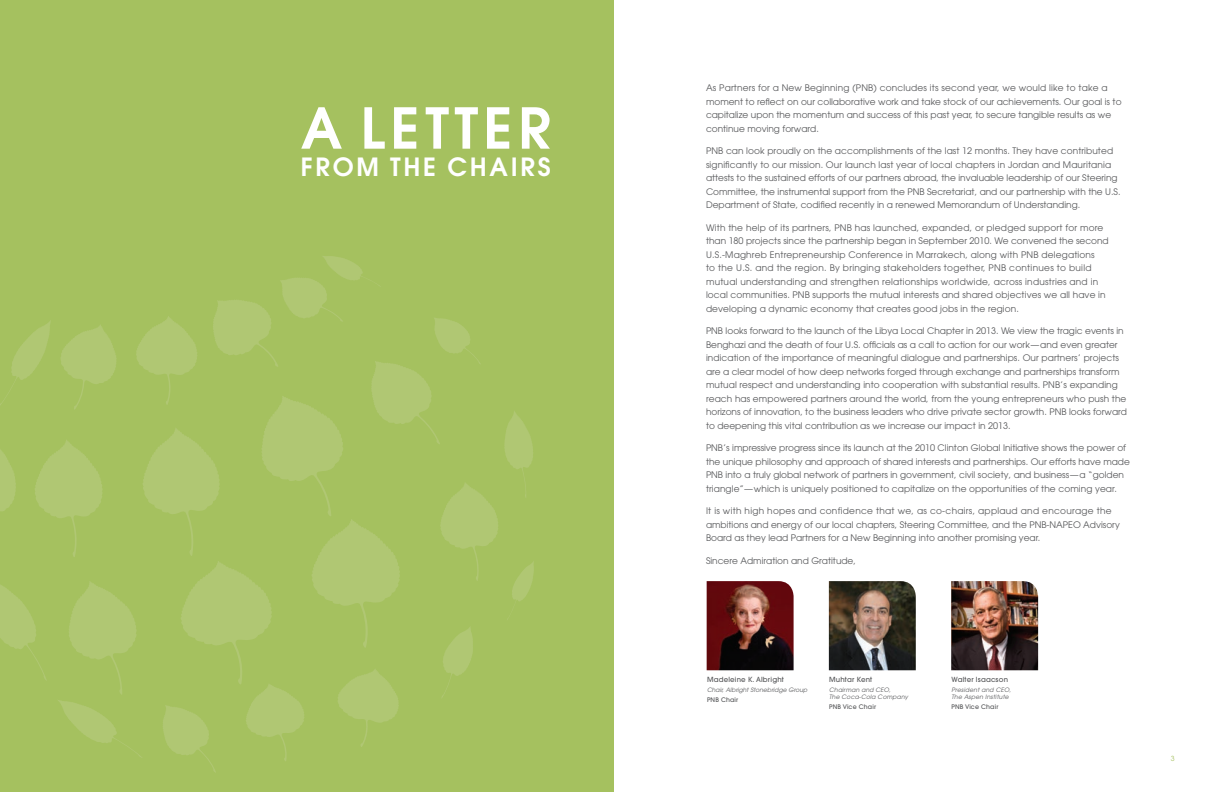
<style>
.page{position:relative;width:1224px;height:792px;background:#fff}
.page>*{position:absolute;margin:0;border:0;box-sizing:border-box;transform-origin:0 0}
.t1{font:600 56px "Avant Garde";letter-spacing:.1em;color:#fff}
.t2{font:600 25px "Avant Garde";letter-spacing:.11em;color:#fff}
.t3{font:9px/13.5px "Avant Garde";color:#57585a}
.t4{font:9px/13.5px "Avant Garde";letter-spacing:.02em;color:#57585a}
.t5{font:500 7px "Avant Garde";letter-spacing:.025em;color:#57585a}
.t6{font:7px "Avant Garde";color:#a5c15f}
.t7{font:500 6.2px "Avant Garde";letter-spacing:.025em;color:#57585a}
.t8{font:italic 6px/7.2px "Avant Garde";letter-spacing:.025em;color:#57585a}
</style>
<div class="page">
<div style="left:0;top:0;width:613px;height:792px;background:#a5c15f"></div>
<svg style="left:0;top:256px;width:534px;height:517px"></svg>
<img style="left:829px;top:581px;width:87px;height:89px">
<img style="left:951px;top:581px;width:87px;height:89px">
<img style="left:707px;top:581px;width:87px;height:89px">
<h1 class="t1" style="left:301px;top:92px;width:251px">A LETTER</h1>
<h2 class="t2" style="left:301px;top:150px;width:251px">FROM THE CHAIRS</h2>
<p class="t3" style="left:706px;top:81px;width:417px">As Partners for a New Beginning (PNB) concludes its second year, we would like to take a moment to reflect on our collaborative work and take stock of our achievements. Our goal is to capitalize upon the momentum and success of this past year, to secure tangible results as we continue moving forward.</p>
<p class="t3" style="left:706px;top:144px;width:416px">PNB can look proudly on the accomplishments of the last 12 months. They have contributed significantly to our mission. Our launch last year of local chapters in Jordan and Mauritania attests to the sustained efforts of our partners abroad, the invaluable leadership of our Steering Committee, the instrumental support from the PNB Secretariat, and our partnership with the U.S.<br>Department of State, codified recently in a renewed Memorandum of Understanding.</p>
<p class="t4" style="left:706px;top:220px;width:404px">With the help of its partners, PNB has launched, expanded, or pledged support for more than 180 projects since the partnership began in September 2010. We convened the second U.S.-Maghreb Entrepreneurship Conference in Marrakech, along with PNB delegations<br>to the U.S. and the region. By bringing stakeholders together, PNB continues to build mutual understanding and strengthen relationships worldwide, across industries and in local communities. PNB supports the mutual interests and shared objectives we all have in developing a dynamic economy that creates good jobs in the region.</p>
<p class="t3" style="left:706px;top:324px;width:422px">PNB looks forward to the launch of the Libya Local Chapter in 2013. We view the tragic events in Benghazi and the death of four U.S. officials as a call to action for our work—and even greater indication of the importance of meaningful dialogue and partnerships. Our partners’ projects are a clear model of how deep networks forged through exchange and partnerships transform mutual respect and understanding into cooperation with substantial results. PNB’s expanding reach has empowered partners around the world, from the young entrepreneurs who push the horizons of innovation, to the business leaders who drive private sector growth. PNB looks forward to deepening this vital contribution as we increase our impact in 2013.</p>
<p class="t3" style="left:706px;top:441px;width:425px">PNB’s impressive progress since its launch at the 2010 Clinton Global Initiative shows the power of the unique philosophy and approach of shared interests and partnerships. Our efforts have made PNB into a truly global network of partners in government, civil society, and business—a “golden triangle”—which is uniquely positioned to capitalize on the opportunities of the coming year.</p>
<p class="t3" style="left:706px;top:504px;width:415px">It is with high hopes and confidence that we, as co-chairs, applaud and encourage the ambitions and energy of our local chapters, Steering Committee, and the PNB-NAPEO Advisory<br>Board as they lead Partners for a New Beginning into another promising year.</p>
<p class="t3" style="left:706px;top:553px;width:151px">Sincere Admiration and Gratitude,</p>
<p class="t5" style="left:707px;top:675px;width:78px">Madeleine K. Albright</p>
<p class="t8" style="left:707px;top:686px;width:102px">Chair, Albright Stonebridge Group</p>
<p class="t7" style="left:707px;top:695px;width:5px">PNB</p>
<p class="t7" style="left:721px;top:695px;width:19px">Chair</p>
<p class="t5" style="left:829px;top:675px;width:44px">Muhtar Kent</p>
<p class="t8" style="left:829px;top:686px;width:80px">Chairman and CEO,<br>The Coca-Cola Company</p>
<p class="t7" style="left:829px;top:703px;width:5px">PNB</p>
<p class="t7" style="left:843px;top:703px;width:35px">Vice Chair</p>
<p class="t5" style="left:952px;top:675px;width:58px">Walter Isaacson</p>
<p class="t8" style="left:952px;top:686px;width:61px">President and CEO,<br>The Aspen Institute</p>
<p class="t7" style="left:952px;top:703px;width:5px">PNB</p>
<p class="t7" style="left:965px;top:703px;width:35px">Vice Chair</p>
<p class="t6" style="left:1171px;top:754px;width:5px">3</p>
</div>
